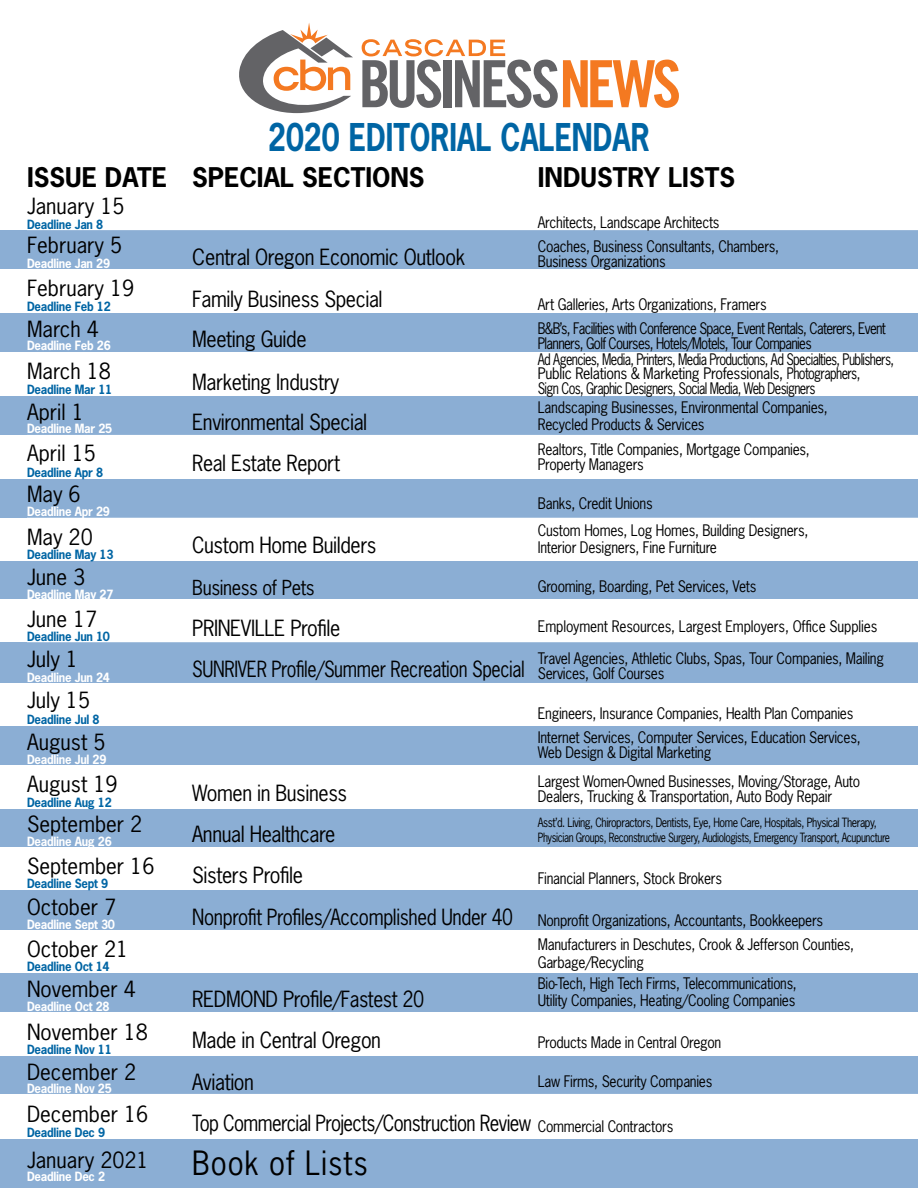
<style>
.page{position:relative;width:918px;height:1188px;background:#fff}
.page>*{position:absolute;margin:0;border:0;box-sizing:border-box;transform-origin:0 0}
.t1{font:700 36px "News Gothic Std";color:#0065a4;scale:.8 1}
.t2{font:31.5px "News Gothic Std";letter-spacing:.03em;color:#000;scale:.95 1}
.t3{font:700 25.5px "News Gothic Std";color:#000}
.t4{font:21px/41.2px "News Gothic Std";letter-spacing:-.02em;color:#000;scale:.95 1}
.t5{font:21px/41.5px "News Gothic Std";color:#000}
.t6{font:21px/42.8px "News Gothic Std";letter-spacing:-.02em;color:#000}
.t7{font:19.5px "News Gothic Std";letter-spacing:-.02em;color:#000;scale:.94 1}
.t8{font:15px/24px "News Gothic Std";letter-spacing:-.02em;color:#000;scale:.92 1}
.t9{font:15px/15.8px "News Gothic Std";letter-spacing:-.05em;color:#000;scale:.88 1}
.t10{font:15px/14.2px "News Gothic Std";letter-spacing:-.05em;color:#000;scale:.95 1}
.t11{font:15px/24px "News Gothic Std";letter-spacing:-.05em;color:#000;scale:.92 1}
.t12{font:12px/15px "News Gothic Std";letter-spacing:-.04em;color:#000;scale:.88 1}
.t13{font:700 12px "News Gothic Std";letter-spacing:-.02em;color:#fff;scale:.95 1}
.t14{font:700 12px "News Gothic Std";letter-spacing:-.02em;color:#0065a4;scale:.95 1}
</style>
<div class="page">
<div style="left:0;top:113px;width:918px;height:1075px;background:#8baed4"></div>
<div style="left:0;top:103px;width:918px;height:127px;background:#fff"></div>
<div style="left:0;top:269px;width:918px;height:44px;background:#fff"></div>
<div style="left:0;top:352px;width:918px;height:44px;background:#fff"></div>
<div style="left:0;top:435px;width:918px;height:44px;background:#fff"></div>
<div style="left:0;top:518px;width:918px;height:42px;background:#fff"></div>
<div style="left:0;top:600px;width:918px;height:42px;background:#fff"></div>
<div style="left:0;top:683px;width:918px;height:43px;background:#fff"></div>
<div style="left:0;top:765px;width:918px;height:43px;background:#fff"></div>
<div style="left:0;top:847px;width:918px;height:43px;background:#fff"></div>
<div style="left:0;top:930px;width:918px;height:43px;background:#fff"></div>
<div style="left:0;top:1012px;width:918px;height:43px;background:#fff"></div>
<div style="left:0;top:1094px;width:918px;height:44px;background:#fff"></div>
<svg style="left:239px;top:23px;width:114px;height:90px"></svg>
<svg style="left:362px;top:39px;width:317px;height:69px"></svg>
<h3 class="t3" style="left:27px;top:161px;width:141px">ISSUE DATE</h3>
<h3 class="t5" style="left:27px;top:186px;width:99px;line-height:39px">January 15<br>February 5</h3>
<h3 class="t5" style="left:27px;top:267px;width:109px">February 19<br>March 4<br>March 18<br>April 1<br>April 15<br>May 6<br>May 20</h3>
<h3 class="t5" style="left:27px;top:555px;width:72px;line-height:42.8px">June 3<br>June 17</h3>
<h3 class="t5" style="left:27px;top:638px;width:92px">July 1<br>July 15<br>August 5<br>August 19</h3>
<h3 class="t5" style="left:27px;top:803px;width:129px">September 2<br>September 16<br>October 7</h3>
<h3 class="t5" style="left:27px;top:929px;width:110px;line-height:39.8px">October 21<br>November 4</h3>
<h3 class="t5" style="left:27px;top:1012px;width:123px;line-height:39.8px">November 18<br>December 2</h3>
<h3 class="t5" style="left:27px;top:1091px;width:123px;line-height:45.8px">December 16<br>January 2021</h3>
<p class="t14" style="left:27px;top:216px;width:82px">Deadline Jan 8</p>
<p class="t13" style="left:27px;top:255px;width:89px">Deadline Jan 29</p>
<p class="t14" style="left:27px;top:299px;width:90px">Deadline Feb 12</p>
<p class="t13" style="left:27px;top:338px;width:90px">Deadline Feb 26</p>
<p class="t14" style="left:27px;top:382px;width:91px">Deadline Mar 11</p>
<p class="t13" style="left:27px;top:421px;width:91px">Deadline Mar 25</p>
<p class="t14" style="left:27px;top:465px;width:82px">Deadline Apr 8</p>
<p class="t13" style="left:27px;top:504px;width:89px">Deadline Apr 29</p>
<p class="t14" style="left:27px;top:547px;width:93px">Deadline May 13</p>
<p class="t13" style="left:27px;top:586px;width:93px">Deadline May 27</p>
<p class="t14" style="left:27px;top:629px;width:89px">Deadline Jun 10</p>
<p class="t13" style="left:27px;top:669px;width:89px">Deadline Jun 24</p>
<p class="t14" style="left:27px;top:712px;width:78px">Deadline Jul 8</p>
<p class="t13" style="left:27px;top:751px;width:85px">Deadline Jul 29</p>
<p class="t14" style="left:27px;top:794px;width:91px">Deadline Aug 12</p>
<p class="t13" style="left:27px;top:833px;width:91px">Deadline Aug 26</p>
<p class="t14" style="left:27px;top:876px;width:87px">Deadline Sept 9</p>
<p class="t13" style="left:27px;top:916px;width:94px">Deadline Sept 30</p>
<p class="t14" style="left:27px;top:958px;width:89px">Deadline Oct 14</p>
<p class="t13" style="left:27px;top:998px;width:89px">Deadline Oct 28</p>
<p class="t14" style="left:27px;top:1042px;width:91px">Deadline Nov 11</p>
<p class="t13" style="left:27px;top:1080px;width:91px">Deadline Nov 25</p>
<p class="t14" style="left:27px;top:1124px;width:84px">Deadline Dec 9</p>
<p class="t13" style="left:27px;top:1169px;width:84px">Deadline Dec 2</p>
<h1 class="t1" style="left:268px;top:114px;width:479px">2020 EDITORIAL CALENDAR</h1>
<h3 class="t3" style="left:192px;top:161px;width:234px">SPECIAL SECTIONS</h3>
<h3 class="t3" style="left:538px;top:161px;width:199px">INDUSTRY LISTS</h3>
<p class="t8" style="left:538px;top:210px;width:264px">Architects, Landscape Architects<br>Coaches, Business Consultants, Chambers,</p>
<p class="t8" style="left:538px;top:249px;width:141px">Business Organizations</p>
<p class="t11" style="left:538px;top:293px;width:380px">Art Galleries, Arts Organizations, Framers<br>B&amp;B’s, Facilities with Conference Space, Event Rentals, Caterers, Event</p>
<p class="t9" style="left:538px;top:336px;width:406px">Planners, Golf Courses, Hotels/Motels, Tour Companies<br>Ad Agencies, Media, Printers, Media Productions, Ad Specialties, Publishers,</p>
<p class="t10" style="left:538px;top:366px;width:341px">Public Relations &amp; Marketing Professionals, Photographers,<br>Sign Cos, Graphic Designers, Social Media, Web Designers</p>
<p class="t8" style="left:538px;top:399px;width:317px;line-height:16.5px">Landscaping Businesses, Environmental Companies,<br>Recycled Products &amp; Services</p>
<p class="t8" style="left:538px;top:442px;width:297px;line-height:15px">Realtors, Title Companies, Mortgage Companies,<br>Property Managers</p>
<p class="t8" style="left:538px;top:490px;width:296px;line-height:27px">Banks, Credit Unions<br>Custom Homes, Log Homes, Building Designers,</p>
<p class="t8" style="left:538px;top:535px;width:196px">Interior Designers, Fine Furniture</p>
<p class="t8" style="left:538px;top:574px;width:239px">Grooming, Boarding, Pet Services, Vets</p>
<p class="t8" style="left:538px;top:611px;width:378px;line-height:31.5px">Employment Resources, Largest Employers, Office Supplies<br>Travel Agencies, Athletic Clubs, Spas, Tour Companies, Mailing</p>
<p class="t8" style="left:538px;top:661px;width:139px">Services, Golf Courses</p>
<p class="t8" style="left:538px;top:701px;width:352px">Engineers, Insurance Companies, Health Plan Companies<br>Internet Services, Computer Services, Education Services,</p>
<p class="t8" style="left:538px;top:738px;width:352px;line-height:28.5px">Web Design &amp; Digital Marketing<br>Largest Women-Owned Businesses, Moving/Storage, Auto</p>
<p class="t8" style="left:538px;top:784px;width:322px">Dealers, Trucking &amp; Transportation, Auto Body Repair</p>
<p class="t12" style="left:538px;top:815px;width:402px">Asst’d. Living, Chiropractors, Dentists, Eye, Home Care, Hospitals, Physical Therapy,<br>Physician Groups, Reconstructive Surgery, Audiologists, Emergency Transport, Acupuncture</p>
<p class="t8" style="left:538px;top:866px;width:202px">Financial Planners, Stock Brokers</p>
<p class="t8" style="left:538px;top:908px;width:345px">Nonprofit Organizations, Accountants, Bookkeepers<br>Manufacturers in Deschutes, Crook &amp; Jefferson Counties,</p>
<p class="t8" style="left:538px;top:952px;width:283px;line-height:21px">Garbage/Recycling<br>Bio-Tech, High Tech Firms, Telecommunications,</p>
<p class="t8" style="left:538px;top:988px;width:281px">Utility Companies, Heating/Cooling Companies</p>
<p class="t8" style="left:538px;top:1030px;width:201px">Products Made in Central Oregon</p>
<p class="t8" style="left:538px;top:1069px;width:191px">Law Firms, Security Companies</p>
<p class="t8" style="left:538px;top:1114px;width:149px">Commercial Contractors</p>
<h3 class="t6" style="left:192px;top:235px;width:274px">Central Oregon Economic Outlook<br>Family Business Special</h3>
<h3 class="t4" style="left:192px;top:318px;width:156px;line-height:42.8px">Meeting Guide<br>Marketing Industry</h3>
<h3 class="t4" style="left:192px;top:401px;width:186px">Environmental Special<br>Real Estate Report</h3>
<h3 class="t4" style="left:192px;top:525px;width:195px">Custom Home Builders</h3>
<h3 class="t7" style="left:192px;top:575px;width:132px">Business of Pets</h3>
<h3 class="t4" style="left:192px;top:607px;width:352px">PRINEVILLE Profile<br>SUNRIVER Profile/Summer Recreation Special</h3>
<h3 class="t4" style="left:192px;top:772px;width:339px">Women in Business<br>Annual Healthcare<br>Sisters Profile<br>Nonprofit Profiles/Accomplished Under 40</h3>
<h3 class="t4" style="left:192px;top:978px;width:358px">REDMOND Profile/Fastest 20<br>Made in Central Oregon<br>Aviation<br>Top Commercial Projects/Construction Review</h3>
<h2 class="t2" style="left:192px;top:1143px;width:186px">Book of Lists</h2>
</div>
